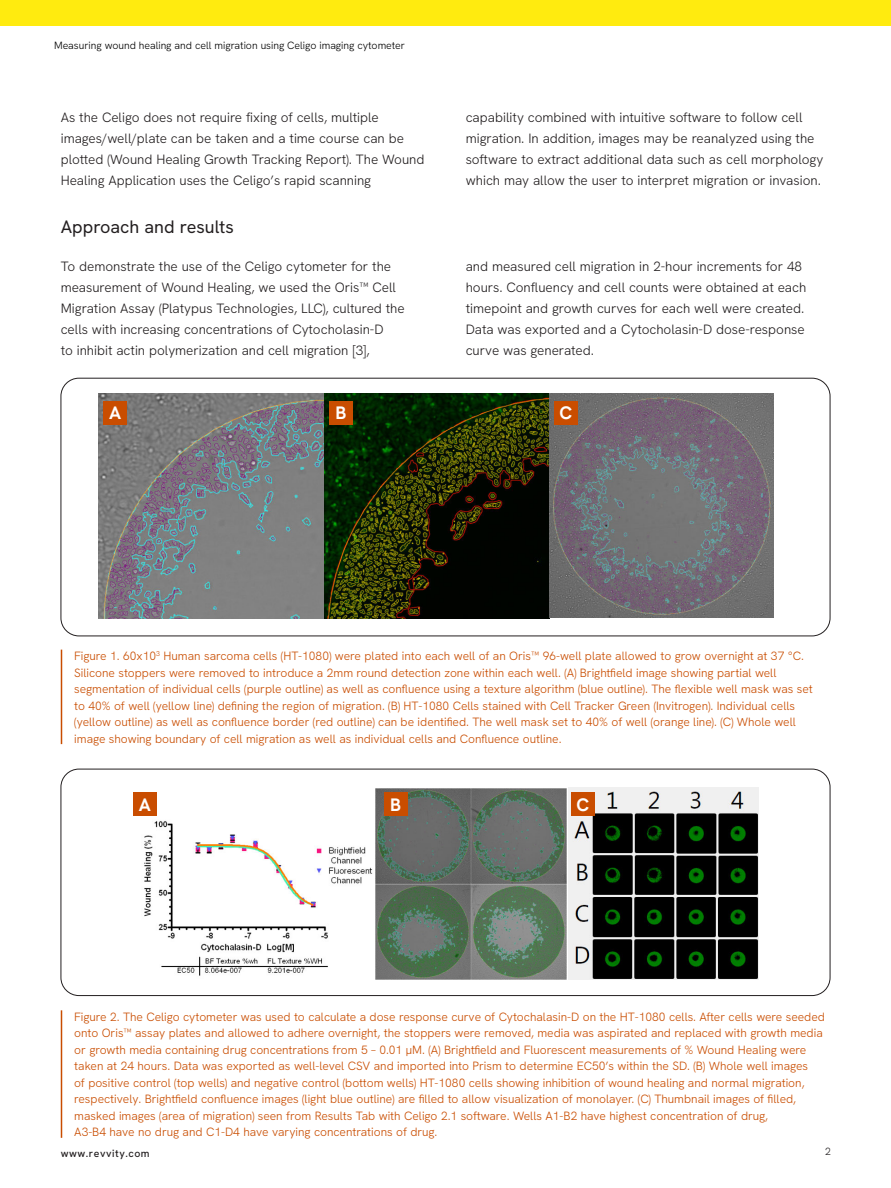
<style>
.page{position:relative;width:891px;height:1188px;background:#fff}
.page>*{position:absolute;margin:0;border:0;box-sizing:border-box;transform-origin:0 0}
.Sub_Head{font:18px "Hanken Grotesk";color:#231f20}
.t1{font:700 18px "Hanken Grotesk";color:#fff}
.Body_Copy{font:300 13.5px/21px "Hanken Grotesk";color:#231f20}
.Captions{font:300 12px/16.5px "Hanken Grotesk";color:#c94d00}
.t2{font:300 10.5px "Hanken Grotesk";color:#000}
.t3{font:500 10.5px "Hanken Grotesk";letter-spacing:.05em;color:#231f20}
.t4{font:300 10.5px "Hanken Grotesk";color:#231f20}
</style>
<div class="page">
<div style="left:0;top:0;width:891px;height:26px;background:#ffeb0f"></div>
<hr style="left:61px;top:650px;width:1px;height:94px;background:#c94d00">
<img style="left:99px;top:394px;width:674px;height:225px">
<div style="left:103px;top:401px;width:24px;height:24px;background:#c94d00"></div>
<div style="left:329px;top:401px;width:24px;height:24px;background:#c94d00"></div>
<div style="left:554px;top:401px;width:24px;height:24px;background:#c94d00"></div>
<div style="left:61px;top:769px;width:769px;height:227px;border:1px solid #231f20;border-radius:18px"></div>
<hr style="left:61px;top:1010px;width:1px;height:128px;background:#c94d00">
<img style="left:144px;top:821px;width:229px;height:155px">
<img style="left:375px;top:788px;width:384px;height:192px">
<div style="left:133px;top:792px;width:24px;height:24px;background:#c94d00"></div>
<div style="left:384px;top:792px;width:24px;height:24px;background:#c94d00"></div>
<div style="left:571px;top:792px;width:24px;height:24px;background:#c94d00"></div>
<p class="t2" style="left:54px;top:39px;width:352px">Measuring wound healing and cell migration using Celigo imaging cytometer</p>
<p class="Body_Copy" style="left:61px;top:106px;width:365px">As the Celigo does not require fixing of cells, multiple images/well/plate can be taken and a time course can be plotted (Wound Healing Growth Tracking Report). The Wound Healing Application uses the Celigo’s rapid scanning</p>
<p class="Body_Copy" style="left:466px;top:106px;width:359px">capability combined with intuitive software to follow cell migration. In addition, images may be reanalyzed using the software to extract additional data such as cell morphology which may allow the user to interpret migration or invasion.</p>
<p class="Sub_Head" style="left:61px;top:216px;width:175px">Approach and results</p>
<p class="Body_Copy" style="left:61px;top:255px;width:346px">To demonstrate the use of the Celigo cytometer for the measurement of Wound Healing, we used the Oris™ Cell Migration Assay (Platypus Technologies, LLC), cultured the cells with increasing concentrations of Cytocholasin-D<br>to inhibit actin polymerization and cell migration [3],</p>
<p class="Body_Copy" style="left:466px;top:256px;width:342px">and measured cell migration in 2-hour increments for 48 hours. Confluency and cell counts were obtained at each timepoint and growth curves for each well were created.<br>Data was exported and a Cytocholasin-D dose-response curve was generated.</p>
<p class="t1" style="left:109px;top:401px;width:14px">A</p>
<p class="t1" style="left:335px;top:401px;width:12px">B</p>
<p class="t1" style="left:560px;top:401px;width:14px">C</p>
<p class="Captions" style="left:74px;top:647px;width:740px">Figure 1. 60x10<sup>3</sup> Human sarcoma cells (HT-1080) were plated into each well of an Oris™ 96-well plate allowed to grow overnight at 37 °C.<br>Silicone stoppers were removed to introduce a 2mm round detection zone within each well. (A) Brightfield image showing partial well segmentation of individual cells (purple outline) as well as confluence using a texture algorithm (blue outline). The flexible well mask was set to 40% of well (yellow line) defining the region of migration. (B) HT-1080 Cells stained with Cell Tracker Green (Invitrogen). Individual cells (yellow outline) as well as confluence border (red outline) can be identified. The well mask set to 40% of well (orange line). (C) Whole well image showing boundary of cell migration as well as individual cells and Confluence outline.</p>
<p class="t1" style="left:139px;top:793px;width:14px">A</p>
<p class="t1" style="left:390px;top:793px;width:12px">B</p>
<p class="t1" style="left:576px;top:793px;width:14px">C</p>
<p class="Captions" style="left:74px;top:1008px;width:752px">Figure 2. The Celigo cytometer was used to calculate a dose response curve of Cytochalasin-D on the HT-1080 cells. After cells were seeded onto Oris™ assay plates and allowed to adhere overnight, the stoppers were removed, media was aspirated and replaced with growth media or growth media containing drug concentrations from 5 – 0.01 μM. (A) Brightfield and Fluorescent measurements of % Wound Healing were taken at 24 hours. Data was exported as well-level CSV and imported into Prism to determine EC50’s within the SD. (B) Whole well images<br>of positive control (top wells) and negative control (bottom wells) HT-1080 cells showing inhibition of wound healing and normal migration, respectively. Brightfield confluence images (light blue outline) are filled to allow visualization of monolayer. (C) Thumbnail images of filled, masked images (area of migration) seen from Results Tab with Celigo 2.1 software. Wells A1-B2 have highest concentration of drug,<br>A3-B4 have no drug and C1-D4 have varying concentrations of drug.</p>
<p class="t3" style="left:61px;top:1147px;width:90px">www.revvity.com</p>
<p class="t4" style="left:825px;top:1145px;width:7px">2</p>
</div>
